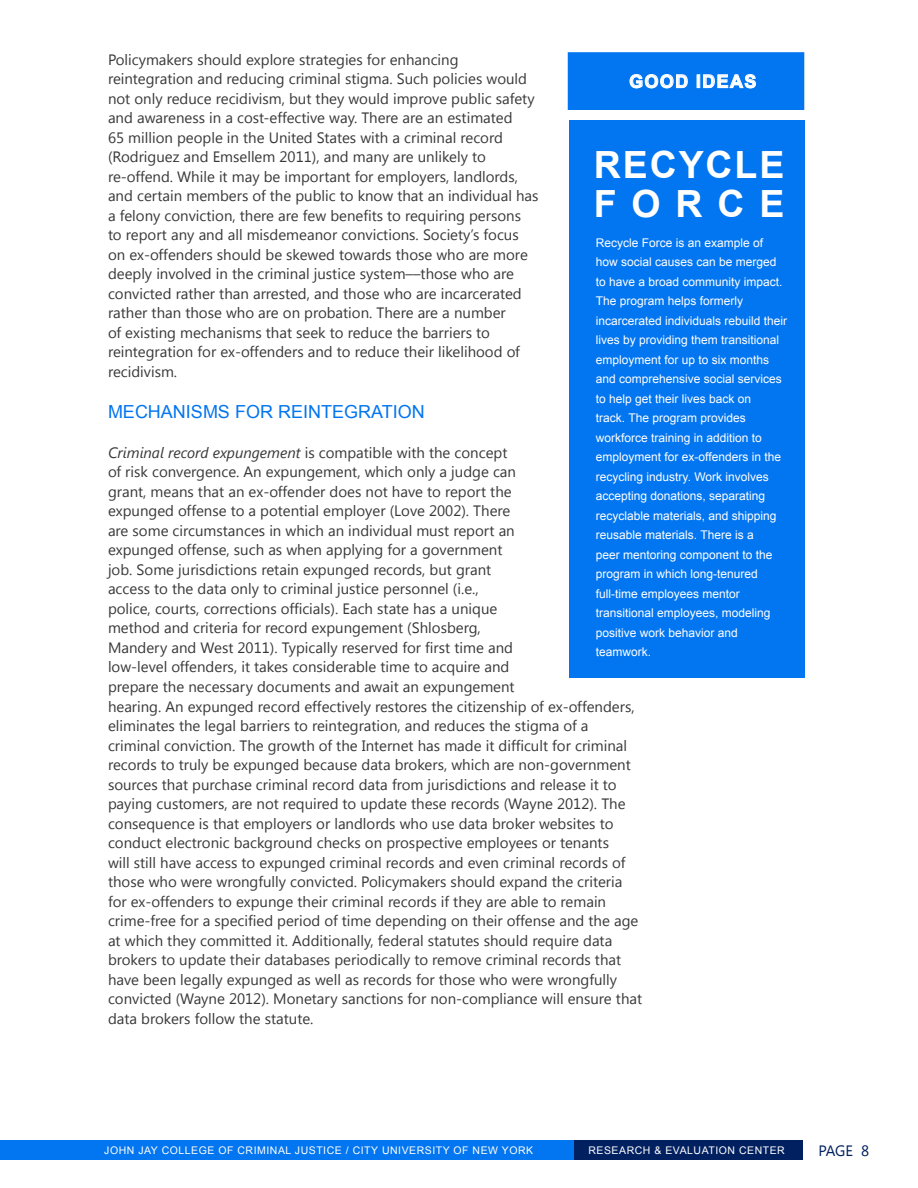
<style>
.page{position:relative;width:918px;height:1188px;background:#fff}
.page>*{position:absolute;margin:0;border:0;box-sizing:border-box;transform-origin:0 0}
.t1{font:700 37.5px/39.8px "Arial";letter-spacing:.05em;color:#fff}
.t2{font:18px "Arial";color:#0275f0}
.t3{font:700 18px "Arial";letter-spacing:.075em;color:#fff}
.t4{font:15px/19.5px "Segoe UI";color:#383839}
.t5{font:15px "Segoe UI";color:#002060}
.t6{font:12px/19.5px "Arial";color:#fff}
.t7{font:10.5px "Arial";letter-spacing:.05em;color:#fff}
.s1{font-style:italic}
</style>
<div class="page">
<div style="left:574px;top:1141px;width:229px;height:19px;background:#002060"></div>
<div style="left:0;top:1141px;width:574px;height:19px;background:#0275f0"></div>
<div style="left:569px;top:120px;width:235px;height:558px;background:#0275f0"></div>
<div style="left:568px;top:53px;width:236px;height:56px;background:#0275f0"></div>
<svg style="left:629px;top:74px;width:59px;height:15px"></svg>
<svg style="left:697px;top:74px;width:59px;height:15px"></svg>
<div style="left:568px;top:52px;width:236px;height:58px;border:2px solid #0275f0"></div>
<p class="t4" style="left:108px;top:49px;width:432px">Policymakers should explore strategies for enhancing reintegration and reducing criminal stigma. Such policies would not only reduce recidivism, but they would improve public safety and awareness in a cost-effective way. There are an estimated<br>65 million people in the United States with a criminal record (Rodriguez and Emsellem 2011), and many are unlikely to re-offend. While it may be important for employers, landlords, and certain members of the public to know that an individual has a felony conviction, there are few benefits to requiring persons to report any and all misdemeanor convictions. Society’s focus on ex-offenders should be skewed towards those who are more deeply involved in the criminal justice system––those who are convicted rather than arrested, and those who are incarcerated rather than those who are on probation. There are a number<br>of existing mechanisms that seek to reduce the barriers to reintegration for ex-offenders and to reduce their likelihood of recidivism.</p>
<p class="t2" style="left:108px;top:400px;width:13px">mechanisms</p>
<p class="t2" style="left:235px;top:400px;width:14px">for</p>
<p class="t2" style="left:278px;top:400px;width:13px">reintegration</p>
<p class="t4" style="left:108px;top:442px;width:410px"><span class="s1">Criminal record expungement</span> is compatible with the concept of risk convergence. An expungement, which only a judge can grant, means that an ex-offender does not have to report the expunged offense to a potential employer (Love 2002). There are some circumstances in which an individual must report an expunged offense, such as when applying for a government job. Some jurisdictions retain expunged records, but grant access to the data only to criminal justice personnel (i.e., police, courts, corrections officials). Each state has a unique method and criteria for record expungement (Shlosberg, Mandery and West 2011). Typically reserved for first time and low-level offenders, it takes considerable time to acquire and prepare the necessary documents and await an expungement</p>
<p class="t3" style="left:629px;top:69px;width:129px">GOOD IDEAS</p>
<p class="t1" style="left:594px;top:146px;width:192px">RECYCLE<br>FORCE</p>
<p class="t6" style="left:596px;top:233px;width:193px">Recycle Force is an example of how social causes can be merged to have a broad community impact.<br>The program helps formerly incarcerated individuals rebuild their lives by providing them transitional employment for up to six months and comprehensive social services to help get their lives back on<br>track. The program provides workforce training in addition to employment for ex-offenders in the recycling industry. Work involves accepting donations, separating recyclable materials, and shipping reusable materials. There is a<br>peer mentoring component to the program in which long-tenured full-time employees mentor transitional employees, modeling positive work behavior and teamwork.</p>
<p class="t4" style="left:108px;top:696px;width:536px">hearing. An expunged record effectively restores the citizenship of ex-offenders, eliminates the legal barriers to reintegration, and reduces the stigma of a criminal conviction. The growth of the Internet has made it difficult for criminal records to truly be expunged because data brokers, which are non-government sources that purchase criminal record data from jurisdictions and release it to paying customers, are not required to update these records (Wayne 2012). The consequence is that employers or landlords who use data broker websites to conduct electronic background checks on prospective employees or tenants<br>will still have access to expunged criminal records and even criminal records of those who were wrongfully convicted. Policymakers should expand the criteria for ex-offenders to expunge their criminal records if they are able to remain crime-free for a specified period of time depending on their offense and the age at which they committed it. Additionally, federal statutes should require data brokers to update their databases periodically to remove criminal records that have been legally expunged as well as records for those who were wrongfully convicted (Wayne 2012). Monetary sanctions for non-compliance will ensure that data brokers follow the statute.</p>
<p class="t7" style="left:104px;top:1144px;width:430px">JOHN JAY COLLEGE OF CRIMINAL JUSTICE / CITY UNIVERSITY OF NEW YORK</p>
<p class="t7" style="left:588px;top:1144px;width:198px">RESEARCH &amp; EVALUATION CENTER</p>
<p class="t5" style="left:819px;top:1141px;width:52px">PAGE 8</p>
</div>
